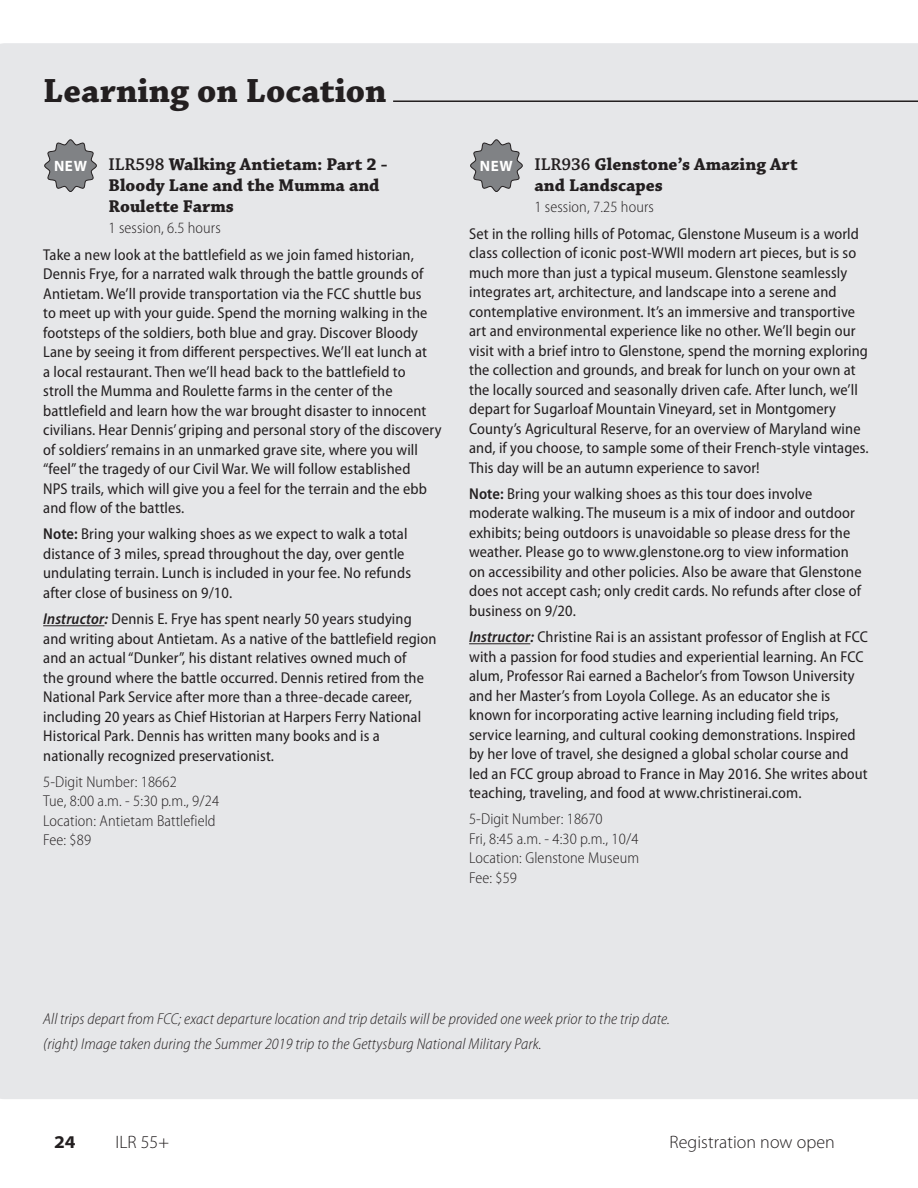
<style>
.page{position:relative;width:918px;height:1188px;background:#fff}
.page>*{position:absolute;margin:0;border:0;box-sizing:border-box;transform-origin:0 0}
.t1{font:700 35.25px "Chaparral Pro";color:#231f20}
.Session_Numbers_and{font:700 18px "Chaparral Pro";color:#231f20}
.t2{font:300 18px "Myriad Pro";letter-spacing:.005em;color:#231f20}
.t3{font:700 semi-expanded 18px "Myriad Pro";color:#231f20}
.Session_Numbers_and-2{font:semi-condensed 15.75px/19.5px "Myriad Pro";letter-spacing:.01em;color:#231f20}
.Session_Numbers_and-3{font:300 semi-condensed 15.75px/19.5px "Myriad Pro";letter-spacing:.01em;color:#231f20}
.Session_Numbers_and-4{font:italic 300 semi-condensed 15.75px "Myriad Pro";letter-spacing:.01em;color:#231f20}
.t4{font:700 15px "Myriad Pro";letter-spacing:.045em;color:#fff}
.s1{font-weight:600}
.s2{font-weight:600;font-style:italic}
</style>
<div class="page">
<div style="left:0;top:43px;width:918px;height:1056px;background:#e6e7e9"></div>
<hr style="left:43px;top:625px;width:61px;height:1px;background:#231f20">
<svg style="left:44px;top:139px;width:53px;height:53px;background:#9c9ea0"></svg>
<hr style="left:469px;top:643px;width:61px;height:1px;background:#231f20">
<svg style="left:470px;top:139px;width:53px;height:53px;background:#9c9ea0"></svg>
<div style="left:894px;top:541px;width:24px;height:254px;background:#e6e7e9"></div>
<hr style="left:393px;top:100px;width:525px;height:2px;background:#231f20">
<p class="t1" style="left:43px;top:70px;width:345px">Learning on Location</p>
<p class="t4" style="left:54px;top:156px;width:34px">NEW</p>
<p class="Session_Numbers_and" style="left:108px;top:154px;width:280px"><span class="s1">ILR598</span> Walking Antietam: Part 2 -</p>
<p class="Session_Numbers_and" style="left:109px;top:175px;width:273px">Bloody Lane and the Mumma and</p>
<p class="Session_Numbers_and" style="left:109px;top:196px;width:127px">Roulette Farms</p>
<p class="Session_Numbers_and-3" style="left:109px;top:219px;width:114px">1 session, 6.5 hours</p>
<p class="Session_Numbers_and-2" style="left:43px;top:245px;width:400px">Take a new look at the battlefield as we join famed historian, Dennis Frye, for a narrated walk through the battle grounds of Antietam. We’ll provide transportation via the FCC shuttle bus<br>to meet up with your guide. Spend the morning walking in the footsteps of the soldiers, both blue and gray. Discover Bloody Lane by seeing it from different perspectives. We’ll eat lunch at<br>a local restaurant. Then we’ll head back to the battlefield to<br>stroll the Mumma and Roulette farms in the center of the battlefield and learn how the war brought disaster to innocent civilians. Hear Dennis’ griping and personal story of the discovery of soldiers’ remains in an unmarked grave site, where you will “feel” the tragedy of our Civil War. We will follow established<br>NPS trails, which will give you a feel for the terrain and the ebb and flow of the battles.</p>
<p class="Session_Numbers_and-2" style="left:43px;top:525px;width:369px"><span class="s1">Note:</span> Bring your walking shoes as we expect to walk a total distance of 3 miles, spread throughout the day, over gentle undulating terrain. Lunch is included in your fee. No refunds after close of business on 9/10.</p>
<p class="Session_Numbers_and-2" style="left:43px;top:610px;width:395px"><span class="s2">Instructor:</span> Dennis E. Frye has spent nearly 50 years studying and writing about Antietam. As a native of the battlefield region and an actual “Dunker”, his distant relatives owned much of<br>the ground where the battle occurred. Dennis retired from the National Park Service after more than a three-decade career, including 20 years as Chief Historian at Harpers Ferry National Historical Park. Dennis has written many books and is a nationally recognized preservationist.</p>
<p class="Session_Numbers_and-3" style="left:43px;top:772px;width:177px">5-Digit Number: 18662<br>Tue, 8:00 a.m. - 5:30 p.m., 9/24<br>Location: Antietam Battlefield<br>Fee: $89</p>
<p class="t4" style="left:480px;top:156px;width:34px">NEW</p>
<p class="Session_Numbers_and" style="left:534px;top:154px;width:265px"><span class="s1">ILR936</span> Glenstone’s Amazing Art</p>
<p class="Session_Numbers_and" style="left:534px;top:175px;width:130px">and Landscapes</p>
<p class="Session_Numbers_and-3" style="left:534px;top:198px;width:121px">1 session, 7.25 hours</p>
<p class="Session_Numbers_and-2" style="left:469px;top:224px;width:401px">Set in the rolling hills of Potomac, Glenstone Museum is a world class collection of iconic post-WWII modern art pieces, but is so much more than just a typical museum. Glenstone seamlessly integrates art, architecture, and landscape into a serene and contemplative environment. It’s an immersive and transportive art and environmental experience like no other. We’ll begin our visit with a brief intro to Glenstone, spend the morning exploring the collection and grounds, and break for lunch on your own at the locally sourced and seasonally driven cafe. After lunch, we’ll depart for Sugarloaf Mountain Vineyard, set in Montgomery County’s Agricultural Reserve, for an overview of Maryland wine and, if you choose, to sample some of their French-style vintages.<br>This day will be an autumn experience to savor!</p>
<p class="Session_Numbers_and-2" style="left:469px;top:484px;width:394px"><span class="s1">Note:</span> Bring your walking shoes as this tour does involve moderate walking. The museum is a mix of indoor and outdoor exhibits; being outdoors is unavoidable so please dress for the weather. Please go to www.glenstone.org to view information on accessibility and other policies. Also be aware that Glenstone does not accept cash; only credit cards. No refunds after close of business on 9/20.</p>
<p class="Session_Numbers_and-2" style="left:469px;top:628px;width:400px"><span class="s2">Instructor:</span> Christine Rai is an assistant professor of English at FCC with a passion for food studies and experiential learning. An FCC alum, Professor Rai earned a Bachelor’s from Towson University and her Master’s from Loyola College. As an educator she is known for incorporating active learning including field trips, service learning, and cultural cooking demonstrations. Inspired by her love of travel, she designed a global scholar course and led an FCC group abroad to France in May 2016. She writes about teaching, traveling, and food at www.christinerai.com.</p>
<p class="Session_Numbers_and-3" style="left:469px;top:810px;width:172px">5-Digit Number: 18670<br>Fri, 8:45 a.m. - 4:30 p.m., 10/4<br>Location: Glenstone Museum<br>Fee: $59</p>
<p class="Session_Numbers_and-4" style="left:43px;top:1010px;width:628px">All trips depart from FCC; exact departure location and trip details will be provided one week prior to the trip date.</p>
<p class="Session_Numbers_and-4" style="left:43px;top:1035px;width:500px">(right) Image taken during the Summer 2019 trip to the Gettysburg National Military Park.</p>
<p class="t3" style="left:54px;top:1131px;width:23px">24</p>
<p class="t2" style="left:115px;top:1132px;width:55px">ILR 55+</p>
<p class="t2" style="left:670px;top:1132px;width:167px">Registration now open</p>
</div>
